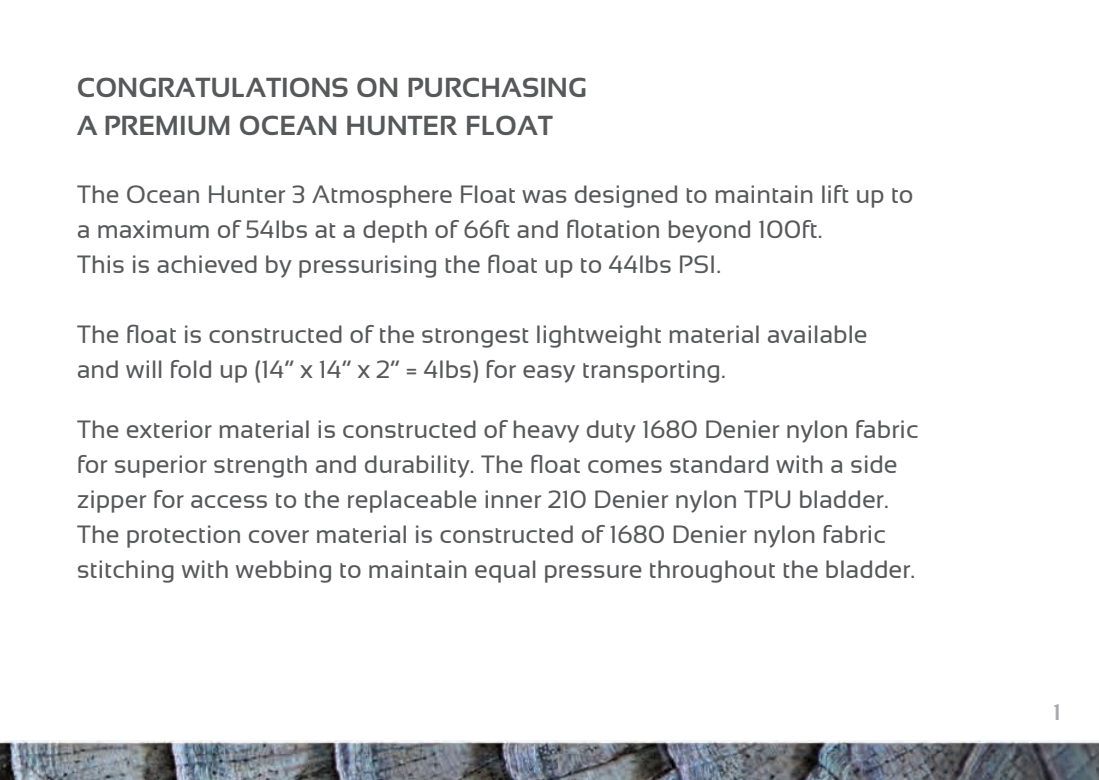
<style>
.page{position:relative;width:1099px;height:780px;background:#fff}
.page>*{position:absolute;margin:0;border:0;box-sizing:border-box;transform-origin:0 0}
.t1{font:700 27.5px/37.5px "Sansation";color:#57585a}
.t2{font:25px/35px "Sansation";color:#57585a}
.t3{font:700 22.5px "Sansation";color:#a8a9ad}
</style>
<div class="page">
<img style="left:0;top:740px;width:1098px;height:40px">
<p class="t1" style="left:77px;top:69px;width:511px">CONGRATULATIONS ON PURCHASING<br>A PREMIUM OCEAN HUNTER FLOAT</p>
<p class="t2" style="left:77px;top:176px;width:838px">The Ocean Hunter 3 Atmosphere Float was designed to maintain lift up to a maximum of 54lbs at a depth of 66ft and flotation beyond 100ft.<br>This is achieved by pressurising the float up to 44lbs PSI.</p>
<p class="t2" style="left:77px;top:316px;width:792px">The float is constructed of the strongest lightweight material available and will fold up (14” x 14” x 2” = 4lbs) for easy transporting.</p>
<p class="t2" style="left:77px;top:411px;width:843px">The exterior material is constructed of heavy duty 1680 Denier nylon fabric for superior strength and durability. The float comes standard with a side zipper for access to the replaceable inner 210 Denier nylon TPU bladder.<br>The protection cover material is constructed of 1680 Denier nylon fabric stitching with webbing to maintain equal pressure throughout the bladder.</p>
<p class="t3" style="left:1053px;top:700px;width:9px">1</p>
</div>
